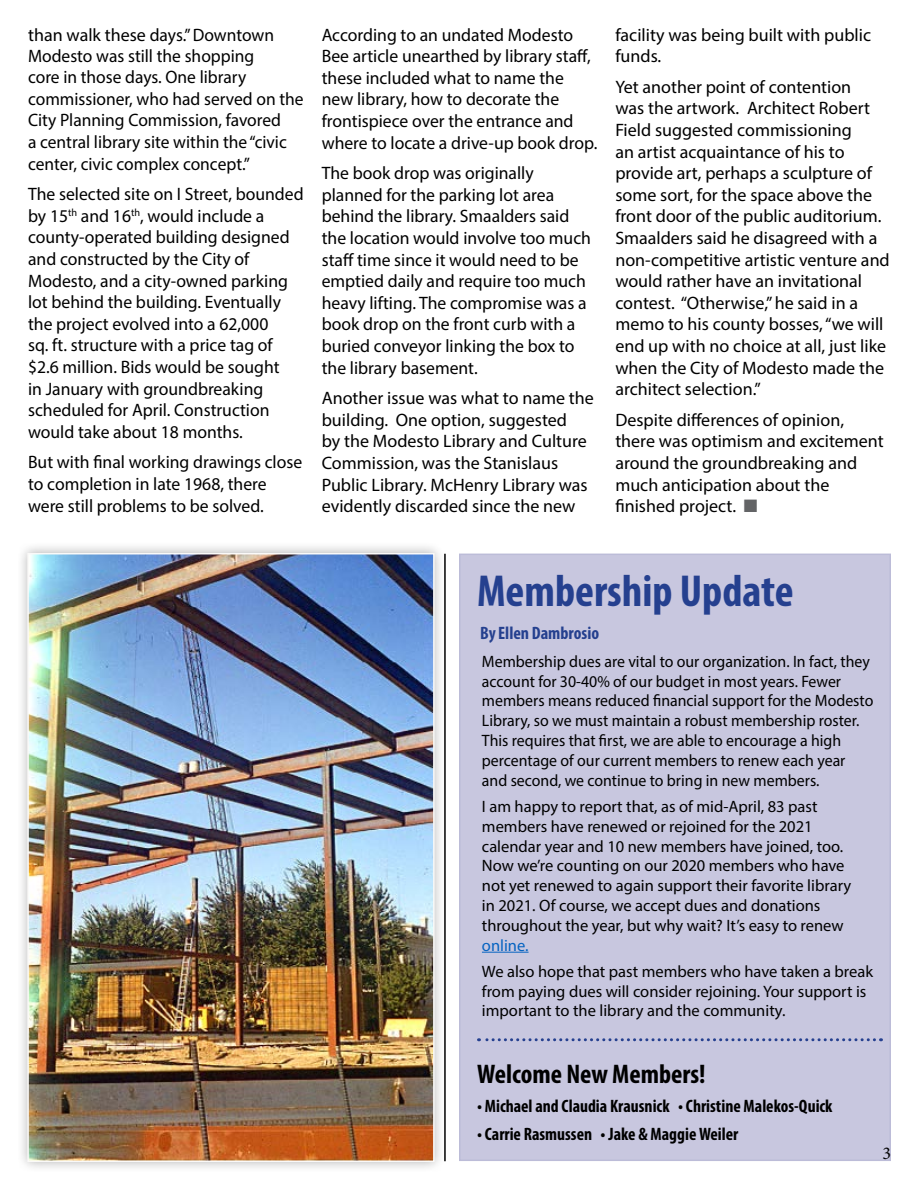
<style>
.page{position:relative;width:918px;height:1188px;background:#fff}
.page>*{position:absolute;margin:0;border:0;box-sizing:border-box;transform-origin:0 0}
.t1{font:700 condensed 45px "Myriad Pro";color:#25408f}
.t2{font:700 condensed 27px "Myriad Pro";color:#000}
.t3{font:18px/21.6px "Myriad Pro";color:#000}
.t4{font:700 condensed 18px "Myriad Pro";color:#000}
.t5{font:700 condensed 18px "Myriad Pro";color:#25408f}
.t6{font:18px "Minion Pro";color:#000}
.t7{font:16.5px/19.8px "Myriad Pro";color:#000}
.t8{font:16.5px/19.8px "Myriad Pro";color:#000;scale:.96 1}
.t9{font:16.5px "Myriad Pro";color:#0563c1}
.s1{color:#636466}
</style>
<div class="page">
<div style="left:459px;top:554px;width:432px;height:607px;background:#c8c7df;border:2px solid #bcbcd8"></div>
<hr style="left:482px;top:952px;width:47px;height:1px;background:#0563c1">
<svg style="left:478px;top:1038px;width:396px;height:3px"></svg>
<div style="left:16px;top:541px;width:430px;height:633px;background:#000;opacity:.3"></div>
<img style="left:30px;top:556px;width:402px;height:603px">
<div style="left:27px;top:553px;width:408px;height:609px;border:2px solid #faf9f8"></div>
<hr style="left:444px;top:554px;width:2px;height:607px;background:#000">
<p class="t3" style="left:28px;top:23px;width:277px">than walk these days.” Downtown Modesto was still the shopping<br>core in those days. One library commissioner, who had served on the City Planning Commission, favored<br>a central library site within the “civic center, civic complex concept.”</p>
<p class="t3" style="left:28px;top:183px;width:277px">The selected site on I Street, bounded by 15<sup>th</sup> and 16<sup>th</sup>, would include a county-operated building designed and constructed by the City of Modesto, and a city-owned parking lot behind the building. Eventually the project evolved into a 62,000<br>sq. ft. structure with a price tag of $2.6 million. Bids would be sought<br>in January with groundbreaking scheduled for April. Construction would take about 18 months.</p>
<p class="t3" style="left:28px;top:451px;width:276px">But with final working drawings close to completion in late 1968, there were still problems to be solved.</p>
<p class="t3" style="left:322px;top:23px;width:277px">According to an undated Modesto Bee article unearthed by library staff, these included what to name the new library, how to decorate the frontispiece over the entrance and where to locate a drive-up book drop.</p>
<p class="t3" style="left:322px;top:162px;width:271px">The book drop was originally planned for the parking lot area behind the library. Smaalders said the location would involve too much staff time since it would need to be emptied daily and require too much heavy lifting. The compromise was a book drop on the front curb with a buried conveyor linking the box to the library basement.</p>
<p class="t3" style="left:322px;top:387px;width:274px">Another issue was what to name the building. One option, suggested<br>by the Modesto Library and Culture Commission, was the Stanislaus Public Library. McHenry Library was evidently discarded since the new</p>
<p class="t3" style="left:615px;top:23px;width:257px">facility was being built with public funds.</p>
<p class="t3" style="left:615px;top:76px;width:276px">Yet another point of contention<br>was the artwork. Architect Robert Field suggested commissioning<br>an artist acquaintance of his to provide art, perhaps a sculpture of some sort, for the space above the front door of the public auditorium.<br>Smaalders said he disagreed with a non-competitive artistic venture and would rather have an invitational contest. “Otherwise,” he said in a memo to his county bosses, “we will end up with no choice at all, just like when the City of Modesto made the architect selection.”</p>
<p class="t3" style="left:615px;top:409px;width:270px">Despite differences of opinion, there was optimism and excitement around the groundbreaking and much anticipation about the finished project. <span class="s1">■</span></p>
<h1 class="t1" style="left:477px;top:563px;width:318px">Membership Update</h1>
<p class="t5" style="left:480px;top:622px;width:121px">By Ellen Dambrosio</p>
<p class="t8" style="left:482px;top:651px;width:409px">Membership dues are vital to our organization. In fact, they account for 30-40% of our budget in most years. Fewer members means reduced financial support for the Modesto Library, so we must maintain a robust membership roster.<br>This requires that first, we are able to encourage a high percentage of our current members to renew each year and second, we continue to bring in new members.</p>
<p class="t7" style="left:482px;top:796px;width:371px">I am happy to report that, as of mid-April, 83 past members have renewed or rejoined for the 2021 calendar year and 10 new members have joined, too.<br>Now we’re counting on our 2020 members who have not yet renewed to again support their favorite library in 2021. Of course, we accept dues and donations throughout the year, but why wait? It’s easy to renew</p>
<p class="t9" style="left:482px;top:935px;width:48px">online.</p>
<p class="t7" style="left:482px;top:961px;width:393px">We also hope that past members who have taken a break from paying dues will consider rejoining. Your support is important to the library and the community.</p>
<h2 class="t2" style="left:477px;top:1058px;width:230px">Welcome New Members!</h2>
<p class="t4" style="left:477px;top:1095px;width:357px">• Michael and Claudia Krausnick • Christine Malekos-Quick</p>
<p class="t4" style="left:477px;top:1123px;width:263px">• Carrie Rasmussen • Jake &amp; Maggie Weiler</p>
<p class="t6" style="left:882px;top:1141px;width:10px">3</p>
</div>
